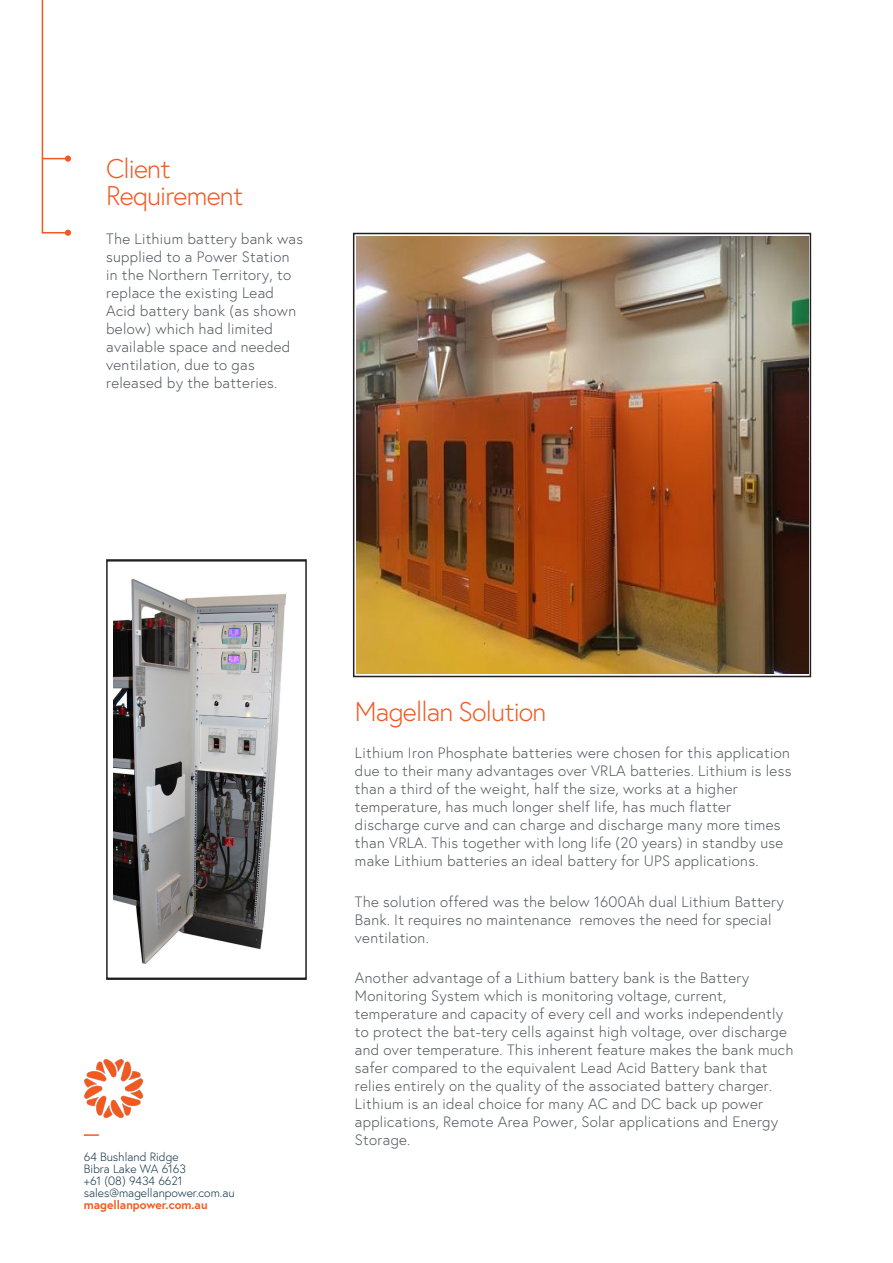
<style>
.page{position:relative;width:893px;height:1263px;background:#fff}
.page>*{position:absolute;margin:0;border:0;box-sizing:border-box;transform-origin:0 0}
.t1{font:300 27px/27px "Europa";letter-spacing:-.03em;color:#f15921}
.t2{font:300 15px/18px "Europa";letter-spacing:.02em;color:#4f535c}
.t3{font:300 12px "Europa";color:#0d3045}
.t4{font:700 12px "Europa";color:#f15921}
</style>
<div class="page">
<img style="left:84px;top:1059px;width:60px;height:60px">
<svg style="left:84px;top:1134px;width:15px;height:2px"></svg>
<hr style="left:42px;top:0;width:1px;height:233px;background:#f15921">
<svg style="left:43px;top:156px;width:28px;height:6px"></svg>
<svg style="left:43px;top:230px;width:28px;height:6px"></svg>
<div style="left:353px;top:233px;width:458px;height:444px;border:2px solid #231f20"></div>
<div style="left:106px;top:559px;width:201px;height:421px;border:2px solid #231f20"></div>
<img style="left:356px;top:236px;width:452px;height:437px">
<img style="left:114px;top:578px;width:172px;height:386px">
<p class="t1" style="left:106px;top:155px;width:139px">Client<br>Requirement</p>
<p class="t2" style="left:106px;top:230px;width:198px">The Lithium battery bank was supplied to a Power Station in the Northern Territory, to replace the existing Lead<br>Acid battery bank (as shown below) which had limited available space and needed ventilation, due to gas released by the batteries.</p>
<p class="t3" style="left:84px;top:1149px;width:96px">64 Bushland Ridge</p>
<p class="t3" style="left:84px;top:1161px;width:104px">Bibra Lake WA 6163</p>
<p class="t3" style="left:84px;top:1173px;width:100px">+61 (08) 9434 6621</p>
<p class="t3" style="left:84px;top:1185px;width:153px">sales@magellanpower.com.au</p>
<p class="t4" style="left:84px;top:1196px;width:125px">magellanpower.com.au</p>
<p class="t1" style="left:355px;top:697px;width:193px">Magellan Solution</p>
<p class="t2" style="left:355px;top:744px;width:438px">Lithium Iron Phosphate batteries were chosen for this application due to their many advantages over VRLA batteries. Lithium is less than a third of the weight, half the size, works at a higher temperature, has much longer shelf life, has much flatter discharge curve and can charge and discharge many more times than VRLA. This together with long life (20 years) in standby use make Lithium batteries an ideal battery for UPS applications.</p>
<p class="t2" style="left:355px;top:892px;width:430px">The solution offered was the below 1600Ah dual Lithium Battery<br>Bank. It requires no maintenance removes the need for special ventilation.</p>
<p class="t2" style="left:355px;top:969px;width:440px">Another advantage of a Lithium battery bank is the Battery Monitoring System which is monitoring voltage, current, temperature and capacity of every cell and works independently to protect the bat-tery cells against high voltage, over discharge and over temperature. This inherent feature makes the bank much safer compared to the equivalent Lead Acid Battery bank that relies entirely on the quality of the associated battery charger.<br>Lithium is an ideal choice for many AC and DC back up power applications, Remote Area Power, Solar applications and Energy Storage.</p>
</div>
